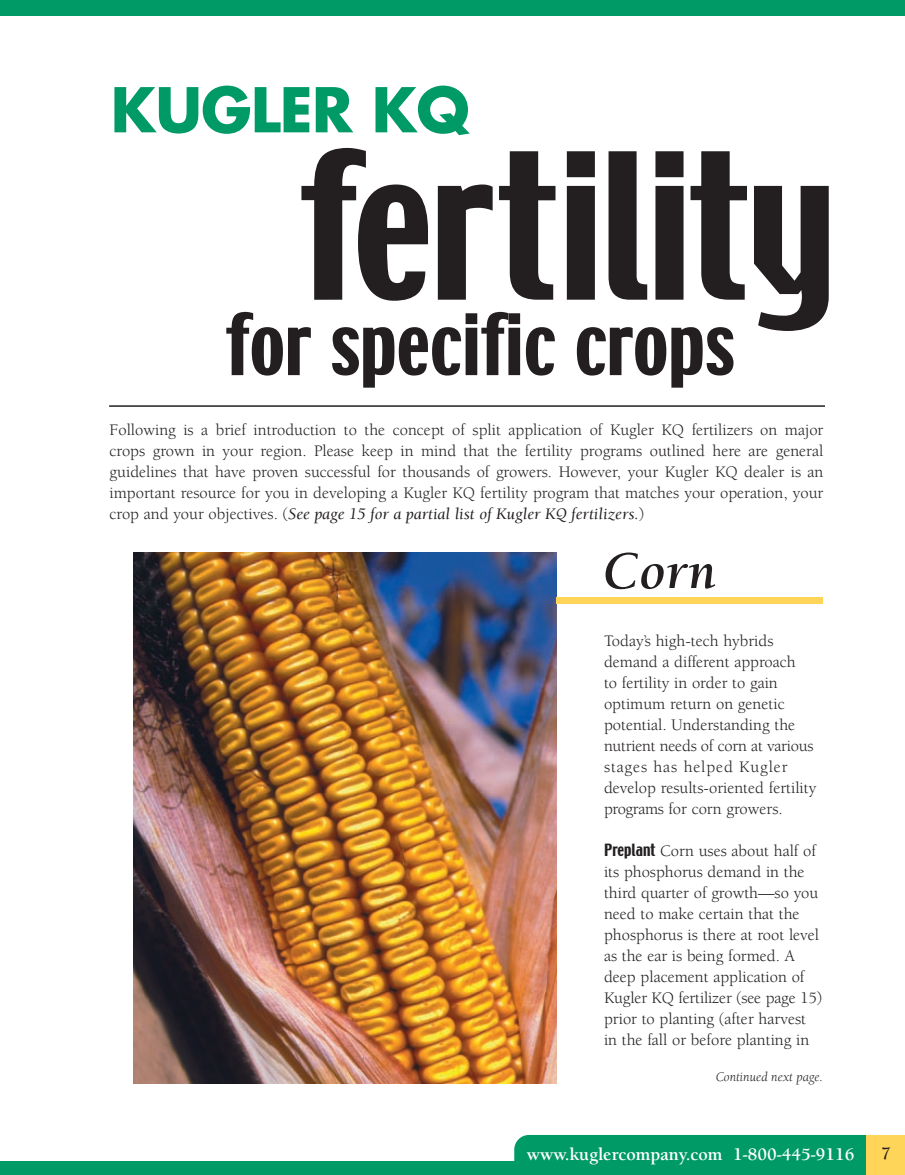
<style>
.page{position:relative;width:905px;height:1175px;background:#fff}
.page>*{position:absolute;margin:0;border:0;box-sizing:border-box;transform-origin:0 0}
.t1{font:180px "Techno";letter-spacing:-.015em;color:#231f20}
.t2{font:75px "Techno";color:#231f20}
.t3{font:700 60px "Futura";letter-spacing:-.015em;color:#009a67}
.t4{font:italic 700 54px "Berkeley";color:#231f20}
.t5{font:700 18px "Berkeley";color:#fff}
.t6{font:700 18px "Berkeley";color:#231f20}
.t7{font:16.5px/21px "Berkeley";color:#231f20}
.t8{font:italic 13.5px "Berkeley";color:#231f20}
.s1{font-style:italic}
.s2{font-family:"Techno";font-size:15px}
</style>
<div class="page">
<img style="left:133px;top:552px;width:423px;height:531px">
<div style="left:514px;top:1134px;width:368px;height:40px;background:#009a67;border-radius:15px"></div>
<div style="left:0;top:1161px;width:883px;height:13px;background:#009a67"></div>
<div style="left:866px;top:1135px;width:38px;height:39px;background:#fed559"></div>
<hr style="left:109px;top:405px;width:716px;height:2px;background:#231f20">
<div style="left:0;top:0;width:904px;height:15px;background:#009a67"></div>
<div style="left:556px;top:597px;width:266px;height:6px;background:#fed559"></div>
<h3 class="t3" style="left:111px;top:82px;width:360px">KUGLER KQ</h3>
<h1 class="t1" style="left:300px;top:151px;width:537px">fertility</h1>
<h2 class="t2" style="left:226px;top:313px;width:510px">for specific crops</h2>
<p class="t7" style="left:109px;top:421px;width:715px;text-align:justify">Following is a brief introduction to the concept of split application of Kugler KQ fertilizers on major crops grown in your region. Please keep in mind that the fertility programs outlined here are general guidelines that have proven successful for thousands of growers. However, your Kugler KQ dealer is an important resource for you in developing a Kugler KQ fertility program that matches your operation, your crop and your objectives. (<span class="s1">See page 15 for a partial list of Kugler KQ fertilizers.</span>)</p>
<h3 class="t4" style="left:603px;top:550px;width:114px">Corn</h3>
<p class="t7" style="left:604px;top:632px;width:214px">Today’s high-tech hybrids demand a different approach<br>to fertility in order to gain optimum return on genetic potential. Understanding the nutrient needs of corn at various stages has helped Kugler develop results-oriented fertility programs for corn growers.</p>
<p class="t7" style="left:604px;top:842px;width:220px"><span class="s2">Preplant</span> Corn uses about half of its phosphorus demand in the third quarter of growth—so you need to make certain that the phosphorus is there at root level as the ear is being formed. A deep placement application of<br>Kugler KQ fertilizer (see page 15) prior to planting (after harvest in the fall or before planting in</p>
<p class="t8" style="left:715px;top:1072px;width:109px">Continued next page.</p>
<p class="t5" style="left:527px;top:1147px;width:329px">www.kuglercompany.com 1-800-445-9116</p>
<p class="t6" style="left:881px;top:1146px;width:11px">7</p>
</div>
